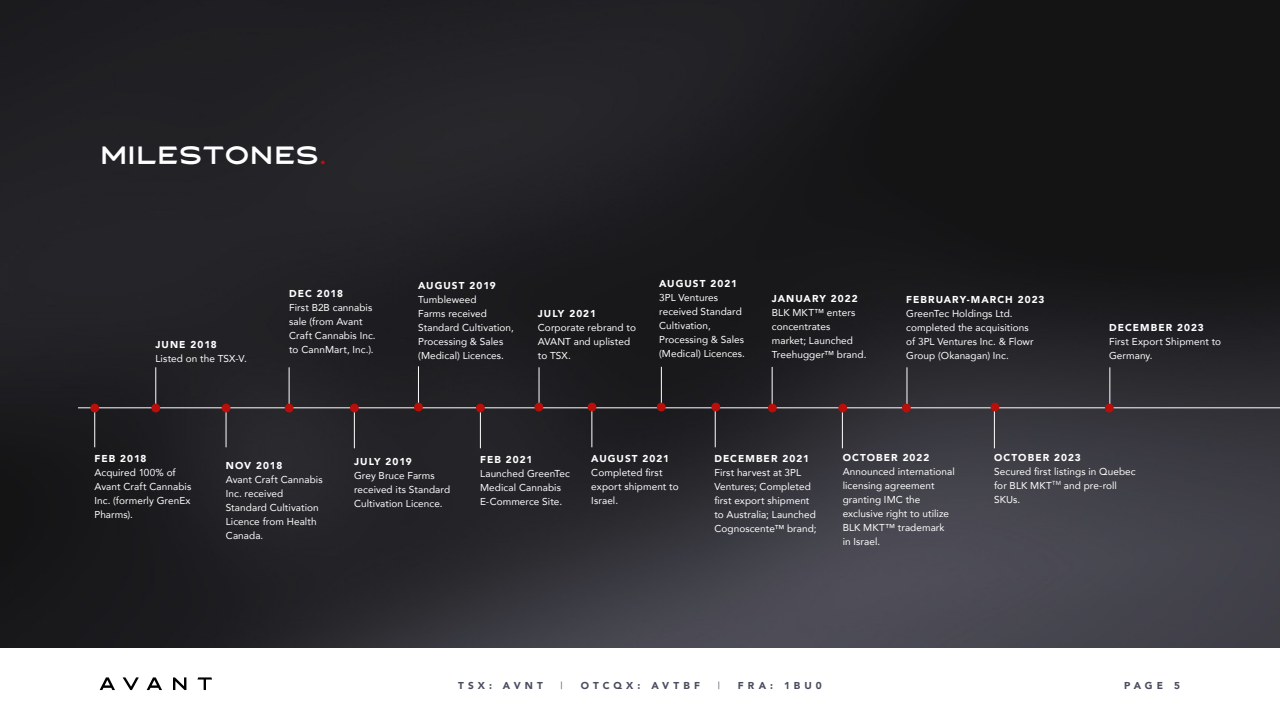
<style>
.page{position:relative;width:1280px;height:720px;background:#fff}
.page>*{position:absolute;margin:0;border:0;box-sizing:border-box;transform-origin:0 0}
.t1{font:24px "Asterone";letter-spacing:.025em;color:#fff}
.Body_small{font:10px/14px "Avenir";letter-spacing:.005em;color:#fff}
.Subheader{font:900 10px "Avenir";letter-spacing:.105em;color:#fff}
.t2{font:900 10px "Avenir";letter-spacing:.405em;color:#4a4d5e}
.t3{font:10px "Avenir";color:#4a4d5e}
.s1{color:#b80f0a}
</style>
<div class="page">
<svg style="left:100px;top:677px;width:15px;height:13px"></svg>
<svg style="left:123px;top:677px;width:16px;height:13px"></svg>
<svg style="left:147px;top:677px;width:15px;height:13px"></svg>
<svg style="left:173px;top:677px;width:13px;height:13px"></svg>
<svg style="left:197px;top:677px;width:15px;height:13px"></svg>
<img style="left:0;top:0;width:1280px;height:648px">
<hr style="left:78px;top:408px;width:1202px;height:1px;background:#fff">
<hr style="left:156px;top:367px;width:1px;height:41px;background:#fff">
<div style="left:151px;top:404px;width:9px;height:8px;background:#b80f0a;border-radius:50%"></div>
<hr style="left:94px;top:407px;width:1px;height:40px;background:#fff">
<div style="left:90px;top:404px;width:9px;height:8px;background:#b80f0a;border-radius:50%"></div>
<hr style="left:289px;top:367px;width:1px;height:41px;background:#fff">
<div style="left:285px;top:404px;width:9px;height:8px;background:#b80f0a;border-radius:50%"></div>
<hr style="left:226px;top:407px;width:1px;height:40px;background:#fff">
<div style="left:222px;top:404px;width:8px;height:8px;background:#b80f0a;border-radius:50%"></div>
<hr style="left:539px;top:367px;width:1px;height:41px;background:#fff">
<hr style="left:661px;top:367px;width:1px;height:40px;background:#fff">
<hr style="left:592px;top:407px;width:1px;height:40px;background:#fff">
<div style="left:534px;top:403px;width:9px;height:8px;background:#b80f0a;border-radius:50%"></div>
<hr style="left:715px;top:407px;width:1px;height:40px;background:#fff">
<div style="left:657px;top:403px;width:9px;height:8px;background:#b80f0a;border-radius:50%"></div>
<hr style="left:418px;top:366px;width:1px;height:41px;background:#fff">
<div style="left:414px;top:403px;width:9px;height:8px;background:#b80f0a;border-radius:50%"></div>
<hr style="left:354px;top:408px;width:1px;height:40px;background:#fff">
<div style="left:350px;top:404px;width:9px;height:8px;background:#b80f0a;border-radius:50%"></div>
<hr style="left:480px;top:408px;width:1px;height:40px;background:#fff">
<div style="left:476px;top:404px;width:9px;height:8px;background:#b80f0a;border-radius:50%"></div>
<hr style="left:842px;top:408px;width:1px;height:40px;background:#fff">
<hr style="left:994px;top:408px;width:1px;height:40px;background:#fff">
<hr style="left:772px;top:367px;width:1px;height:40px;background:#fff">
<div style="left:838px;top:404px;width:9px;height:8px;background:#b80f0a;border-radius:50%"></div>
<hr style="left:907px;top:367px;width:1px;height:41px;background:#fff">
<hr style="left:1110px;top:367px;width:1px;height:41px;background:#fff">
<div style="left:991px;top:403px;width:8px;height:8px;background:#b80f0a;border-radius:50%"></div>
<div style="left:588px;top:403px;width:8px;height:8px;background:#b80f0a;border-radius:50%"></div>
<div style="left:711px;top:403px;width:9px;height:8px;background:#b80f0a;border-radius:50%"></div>
<div style="left:768px;top:404px;width:9px;height:8px;background:#b80f0a;border-radius:50%"></div>
<div style="left:902px;top:404px;width:9px;height:8px;background:#b80f0a;border-radius:50%"></div>
<div style="left:1105px;top:404px;width:9px;height:8px;background:#b80f0a;border-radius:50%"></div>
<p class="t1" style="left:100px;top:139px;width:227px">MILESTONEs<span class="s1">.</span></p>
<p class="Subheader" style="left:156px;top:336px;width:63px">JUNE 2018</p>
<p class="Body_small" style="left:156px;top:351px;width:93px">Listed on the TSX-V.</p>
<p class="Subheader" style="left:289px;top:285px;width:56px">DEC 2018</p>
<p class="Body_small" style="left:289px;top:300px;width:88px">First B2B cannabis sale (from Avant<br>Craft Cannabis Inc. to CannMart, Inc.).</p>
<p class="Subheader" style="left:418px;top:277px;width:79px">AUGUST 2019</p>
<p class="Body_small" style="left:418px;top:292px;width:97px">Tumbleweed<br>Farms received<br>Standard Cultivation,<br>Processing &amp; Sales (Medical) Licences.</p>
<p class="Subheader" style="left:538px;top:305px;width:60px">JULY 2021</p>
<p class="Body_small" style="left:538px;top:321px;width:100px">Corporate rebrand to<br>AVANT and uplisted to TSX.</p>
<p class="Subheader" style="left:659px;top:275px;width:79px">AUGUST 2021</p>
<p class="Body_small" style="left:659px;top:291px;width:87px">3PL Ventures received Standard<br>Cultivation,<br>Processing &amp; Sales (Medical) Licences.</p>
<p class="Subheader" style="left:772px;top:290px;width:87px">JANUARY 2022</p>
<p class="Body_small" style="left:772px;top:305px;width:96px">BLK MKT™ enters concentrates market; Launched<br>Treehugger™ brand.</p>
<p class="Subheader" style="left:906px;top:291px;width:140px">FEBRUARY-MARCH 2023</p>
<p class="Body_small" style="left:906px;top:307px;width:129px">GreenTec Holdings Ltd. completed the acquisitions of 3PL Ventures Inc. &amp; Flowr<br>Group (Okanagan) Inc.</p>
<p class="Subheader" style="left:1109px;top:319px;width:96px">DECEMBER 2023</p>
<p class="Body_small" style="left:1109px;top:335px;width:114px">First Export Shipment to<br>Germany.</p>
<p class="Subheader" style="left:94px;top:450px;width:54px">FEB 2018</p>
<p class="Body_small" style="left:94px;top:465px;width:98px">Acquired 100% of<br>Avant Craft Cannabis<br>Inc. (formerly GrenEx<br>Pharms).</p>
<p class="Subheader" style="left:226px;top:457px;width:58px">NOV 2018</p>
<p class="Body_small" style="left:226px;top:472px;width:98px">Avant Craft Cannabis<br>Inc. received<br>Standard Cultivation<br>Licence from Health<br>Canada.</p>
<p class="Subheader" style="left:354px;top:453px;width:59px">JULY 2019</p>
<p class="Body_small" style="left:354px;top:468px;width:98px">Grey Bruce Farms received its Standard<br>Cultivation Licence.</p>
<p class="Subheader" style="left:480px;top:451px;width:54px">FEB 2021</p>
<p class="Body_small" style="left:480px;top:466px;width:91px">Launched GreenTec<br>Medical Cannabis<br>E-Commerce Site.</p>
<p class="Subheader" style="left:591px;top:450px;width:79px">AUGUST 2021</p>
<p class="Body_small" style="left:591px;top:465px;width:89px">Completed first export shipment to<br>Israel.</p>
<p class="Subheader" style="left:714px;top:450px;width:96px">DECEMBER 2021</p>
<p class="Body_small" style="left:714px;top:465px;width:104px">First harvest at 3PL<br>Ventures; Completed first export shipment to Australia; Launched<br>Cognoscente™ brand;</p>
<p class="Subheader" style="left:843px;top:449px;width:88px">OCTOBER 2022</p>
<p class="Body_small" style="left:843px;top:465px;width:114px">Announced international licensing agreement granting IMC the exclusive right to utilize<br>BLK MKT™ trademark in Israel.</p>
<p class="Subheader" style="left:994px;top:449px;width:88px">OCTOBER 2023</p>
<p class="Body_small" style="left:994px;top:464px;width:143px">Secured first listings in Quebec for BLK MKT<sup>TM</sup> and pre-roll<br>SKUs.</p>
<p class="t2" style="left:458px;top:677px;width:86px">TSX: AVNT</p>
<p class="t3" style="left:561px;top:680px;width:4px">|</p>
<p class="t2" style="left:581px;top:677px;width:121px">OTCQX: AVTBF</p>
<p class="t3" style="left:718px;top:680px;width:4px">|</p>
<p class="t2" style="left:738px;top:677px;width:85px">FRA: 1BU0</p>
<p class="t2" style="left:1124px;top:677px;width:57px">PAGE 5</p>
</div>
